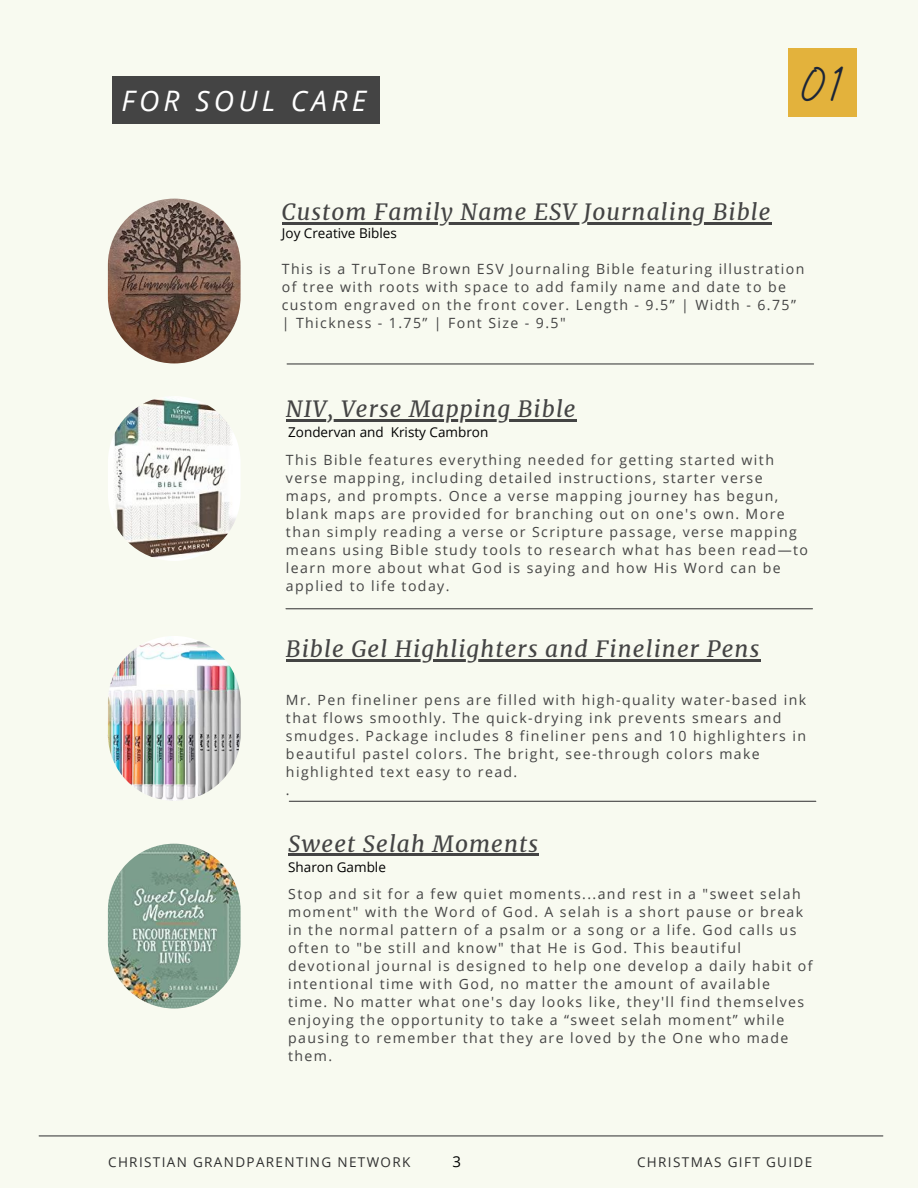
<style>
.page{position:relative;width:918px;height:1188px;background:#f8faf0}
.page>*{position:absolute;margin:0;border:0;box-sizing:border-box;transform-origin:0 0}
.t1{font:43.2px "Halimun";color:#1b2538}
.t2{font:italic 28.2px "Open Sans";letter-spacing:.15em;color:#fff}
.t3{font:italic 22.5px "Merriweather";letter-spacing:.05em;color:#444}
.t4{font:15px "Open Sans";color:#000}
.t5{font:14.1px/18px "Open Sans";letter-spacing:.1em;color:#444}
.t6{font:13.5px "Open Sans";color:#000}
.t7{font:13.5px "Open Sans";letter-spacing:.1em;color:#303030}
</style>
<div class="page">
<div style="left:112px;top:76px;width:267px;height:48px;background:#444"></div>
<img style="left:108px;top:844px;width:132px;height:165px;border-radius:66px">
<img style="left:108px;top:199px;width:132px;height:164px;border-radius:66px">
<img style="left:108px;top:396px;width:132px;height:165px;border-radius:66px">
<img style="left:108px;top:636px;width:132px;height:165px;border-radius:66px">
<hr style="left:289px;top:801px;width:527px;height:1px;background:#444">
<hr style="left:286px;top:608px;width:526px;height:1px;background:#444">
<hr style="left:287px;top:363px;width:527px;height:2px;background:#444">
<hr style="left:39px;top:1135px;width:844px;height:1px;background:#444">
<div style="left:788px;top:48px;width:69px;height:69px;background:#e3b23c"></div>
<hr style="left:288px;top:854px;width:251px;height:2px;background:#444">
<hr style="left:282px;top:222px;width:490px;height:2px;background:#444">
<hr style="left:286px;top:420px;width:291px;height:2px;background:#444">
<hr style="left:286px;top:660px;width:475px;height:2px;background:#444">
<h2 class="t2" style="left:121px;top:81px;width:246px">FOR SOUL CARE</h2>
<h1 class="t1" style="left:801px;top:61px;width:45px">01</h1>
<h3 class="t3" style="left:282px;top:198px;width:490px">Custom Family Name ESV Journaling Bible</h3>
<p class="t6" style="left:282px;top:223px;width:116px">Joy Creative Bibles</p>
<p class="t5" style="left:282px;top:260px;width:524px">This is a TruTone Brown ESV Journaling Bible featuring illustration of tree with roots with space to add family name and date to be custom engraved on the front cover. Length - 9.5” | Width - 6.75” | Thickness - 1.75” | Font Size - 9.5"</p>
<h3 class="t3" style="left:286px;top:395px;width:291px">NIV, Verse Mapping Bible</h3>
<p class="t6" style="left:288px;top:423px;width:202px">Zondervan and Kristy Cambron</p>
<p class="t5" style="left:286px;top:451px;width:524px">This Bible features everything needed for getting started with verse mapping, including detailed instructions, starter verse maps, and prompts. Once a verse mapping journey has begun, blank maps are provided for branching out on one's own. More than simply reading a verse or Scripture passage, verse mapping means using Bible study tools to research what has been read—to learn more about what God is saying and how His Word can be applied to life today.</p>
<h3 class="t3" style="left:286px;top:635px;width:475px">Bible Gel Highlighters and Fineliner Pens</h3>
<p class="t5" style="left:286px;top:690px;width:522px">Mr. Pen fineliner pens are filled with high-quality water-based ink that flows smoothly. The quick-drying ink prevents smears and smudges. Package includes 8 fineliner pens and 10 highlighters in beautiful pastel colors. The bright, see-through colors make highlighted text easy to read.<br>.</p>
<h3 class="t3" style="left:288px;top:829px;width:251px">Sweet Selah Moments</h3>
<p class="t6" style="left:288px;top:857px;width:99px">Sharon Gamble</p>
<p class="t5" style="left:288px;top:885px;width:526px">Stop and sit for a few quiet moments...and rest in a "sweet selah moment" with the Word of God. A selah is a short pause or break in the normal pattern of a psalm or a song or a life. God calls us often to "be still and know" that He is God. This beautiful devotional journal is designed to help one develop a daily habit of intentional time with God, no matter the amount of available<br>time. No matter what one's day looks like, they'll find themselves enjoying the opportunity to take a “sweet selah moment” while pausing to remember that they are loved by the One who made them.</p>
<p class="t4" style="left:453px;top:1151px;width:10px">3</p>
<p class="t7" style="left:108px;top:1153px;width:304px">CHRISTIAN GRANDPARENTING NETWORK</p>
<p class="t7" style="left:637px;top:1153px;width:177px">CHRISTMAS GIFT GUIDE</p>
</div>
